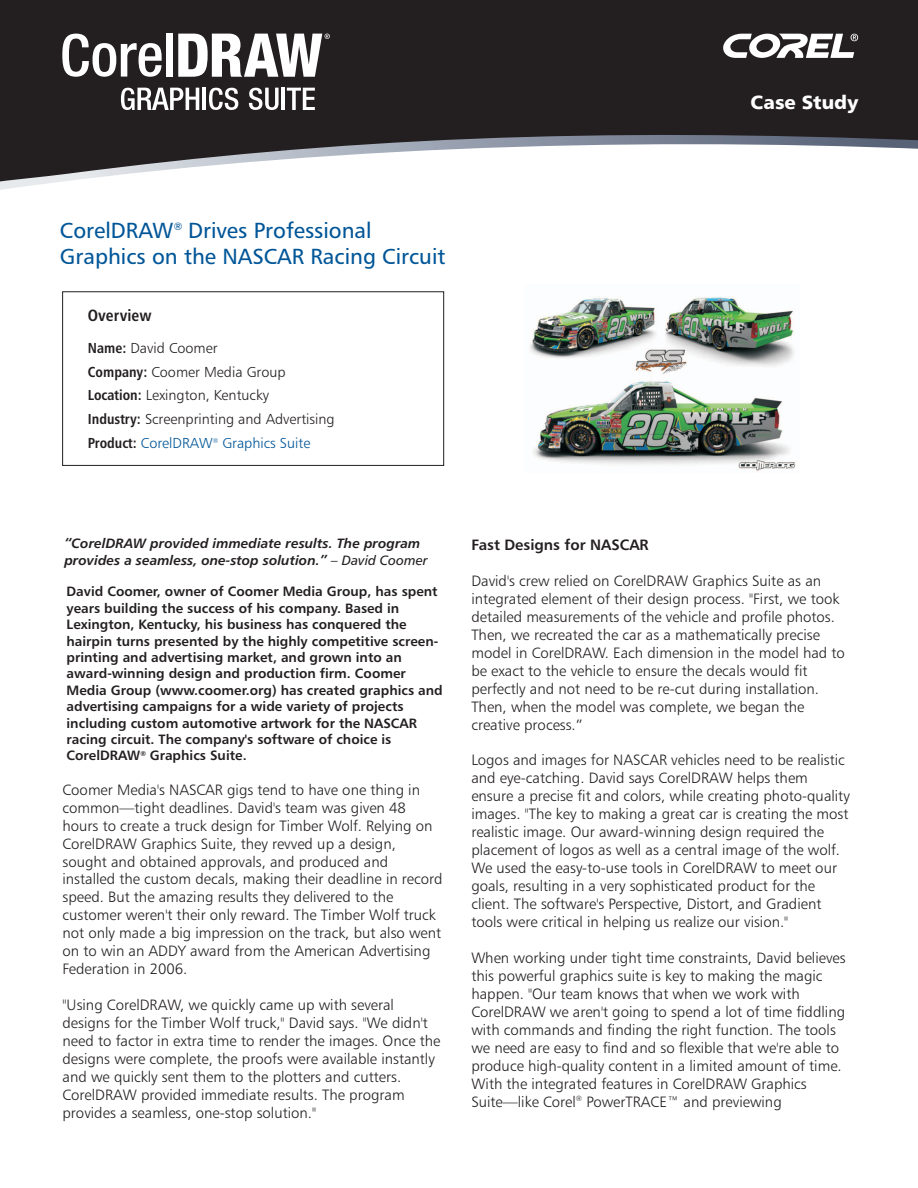
<style>
.page{position:relative;width:918px;height:1188px;background:#fff}
.page>*{position:absolute;margin:0;border:0;box-sizing:border-box;transform-origin:0 0}
.t1{font:21.9px/25.7px "Humanist 777 BT Roman B";color:#015698}
.t2{font:19.05px "Humanist 777 BT Black B";color:#fff}
.t3{font:16.35px "Humanist 777 BT Roman Condensed B Bold";color:#231f20}
.t4{font:15px/18px "Humanist 777 BT Light B";color:#231f20}
.t5{font:15px "Humanist 777 BT Roman B Bold";color:#231f20}
.t6{font:14.4px "Humanist 777 BT Light B";color:#231f20}
.t7{font:14.4px "Humanist 777 BT Light B";color:#015698}
.t8{font:13.5px/16.4px "Humanist 777 BT Roman B Bold";color:#231f20}
.t9{font:italic 13.5px/16.5px "Humanist 777 BT Roman B Bold";color:#231f20}
.t10{font:10.35px "Humanist 777 BT Roman B";color:#015698}
.t11{font:7.5px "Humanist 777 BT Light B";color:#231f20}
.t12{font:6.75px "Humanist 777 BT Light B";color:#015698}
.t13{font:6.75px "Humanist 777 BT Roman B Bold";color:#231f20}
.s1{font-family:"Humanist 777 BT Roman Condensed B Bold"}
.s2{font-family:"Humanist 777 BT Roman Condensed B Bold";color:#231f20}
.s3{font-family:"Humanist 777 BT Roman B Normal"}
</style>
<div class="page">
<svg style="left:0;top:0;width:918px;height:183px;fill:#231f20"></svg>
<svg style="left:722px;top:34px;width:136px;height:24px"></svg>
<svg style="left:287px;top:88px;width:28px;height:22px"></svg>
<hr style="left:282px;top:88px;width:3px;height:22px;background:#fff">
<svg style="left:249px;top:88px;width:30px;height:22px"></svg>
<svg style="left:209px;top:88px;width:29px;height:22px"></svg>
<hr style="left:203px;top:88px;width:3px;height:22px;background:#fff">
<svg style="left:121px;top:88px;width:78px;height:22px"></svg>
<div style="left:166px;top:34px;width:7px;height:43px;background:#fff"></div>
<svg style="left:62px;top:34px;width:100px;height:43px"></svg>
<svg style="left:178px;top:34px;width:152px;height:43px"></svg>
<div style="left:62px;top:291px;width:382px;height:175px;border:1px solid #231f20"></div>
<img style="left:530px;top:296px;width:266px;height:175px">
<p class="t2" style="left:751px;top:91px;width:110px">Case Study</p>
<h1 class="t1" style="left:60px;top:218px;width:387px">CorelDRAW Drives Professional<br>Graphics on the NASCAR Racing Circuit</h1>
<p class="t10" style="left:174px;top:221px;width:10px">®</p>
<p class="t3" style="left:88px;top:306px;width:65px">Overview</p>
<p class="t6" style="left:88px;top:343px;width:131px"><span class="s1">Name:</span> David Coomer</p>
<p class="t6" style="left:88px;top:366px;width:199px"><span class="s1">Company:</span> Coomer Media Group</p>
<p class="t6" style="left:88px;top:390px;width:183px"><span class="s1">Location:</span> Lexington, Kentucky</p>
<p class="t6" style="left:88px;top:413px;width:248px"><span class="s1">Industry:</span> Screenprinting and Advertising</p>
<p class="t7" style="left:88px;top:438px;width:224px"><span class="s2">Product:</span> CorelDRAW Graphics Suite</p>
<p class="t12" style="left:213px;top:438px;width:7px">®</p>
<p class="t9" style="left:64px;top:537px;width:365px">“CorelDRAW provided immediate results. The program provides a seamless, one-stop solution.” <span class="s3">– David Coomer</span></p>
<p class="t8" style="left:67px;top:585px;width:378px">David Coomer, owner of Coomer Media Group, has spent years building the success of his company. Based in Lexington, Kentucky, his business has conquered the hairpin turns presented by the highly competitive screen&shy;printing and advertising market, and grown into an award-winning design and production firm. Coomer Media Group (www.coomer.org) has created graphics and advertising campaigns for a wide variety of projects including custom automotive artwork for the NASCAR racing circuit. The company's software of choice is CorelDRAW Graphics Suite.</p>
<p class="t13" style="left:140px;top:751px;width:7px">®</p>
<p class="t4" style="left:63px;top:782px;width:382px">Coomer Media's NASCAR gigs tend to have one thing in common—tight deadlines. David's team was given 48 hours to create a truck design for Timber Wolf. Relying on CorelDRAW Graphics Suite, they revved up a design, sought and obtained approvals, and produced and installed the custom decals, making their deadline in record speed. But the amazing results they delivered to the customer weren't their only reward. The Timber Wolf truck not only made a big impression on the track, but also went on to win an ADDY award from the American Advertising Federation in 2006.</p>
<p class="t4" style="left:63px;top:997px;width:379px">"Using CorelDRAW, we quickly came up with several designs for the Timber Wolf truck," David says. "We didn't need to factor in extra time to render the images. Once the designs were complete, the proofs were available instantly and we quickly sent them to the plotters and cutters.<br>CorelDRAW provided immediate results. The program provides a seamless, one-stop solution."</p>
<p class="t5" style="left:471px;top:539px;width:179px">Fast Designs for NASCAR</p>
<p class="t4" style="left:471px;top:573px;width:375px">David's crew relied on CorelDRAW Graphics Suite as an integrated element of their design process. "First, we took detailed measurements of the vehicle and profile photos.<br>Then, we recreated the car as a mathematically precise model in CorelDRAW. Each dimension in the model had to be exact to the vehicle to ensure the decals would fit perfectly and not need to be re-cut during installation.<br>Then, when the model was complete, we began the creative process.”</p>
<p class="t4" style="left:471px;top:753px;width:380px">Logos and images for NASCAR vehicles need to be realistic and eye-catching. David says CorelDRAW helps them ensure a precise fit and colors, while creating photo-quality images. "The key to making a great car is creating the most realistic image. Our award-winning design required the placement of logos as well as a central image of the wolf.<br>We used the easy-to-use tools in CorelDRAW to meet our goals, resulting in a very sophisticated product for the client. The software's Perspective, Distort, and Gradient tools were critical in helping us realize our vision."</p>
<p class="t4" style="left:471px;top:950px;width:376px">When working under tight time constraints, David believes this powerful graphics suite is key to making the magic happen. "Our team knows that when we work with CorelDRAW we aren't going to spend a lot of time fiddling with commands and finding the right function. The tools we need are easy to find and so flexible that we're able to produce high-quality content in a limited amount of time.<br>With the integrated features in CorelDRAW Graphics Suite—like Corel PowerTRACE™ and previewing</p>
<p class="t11" style="left:576px;top:1095px;width:8px">®</p>
</div>
